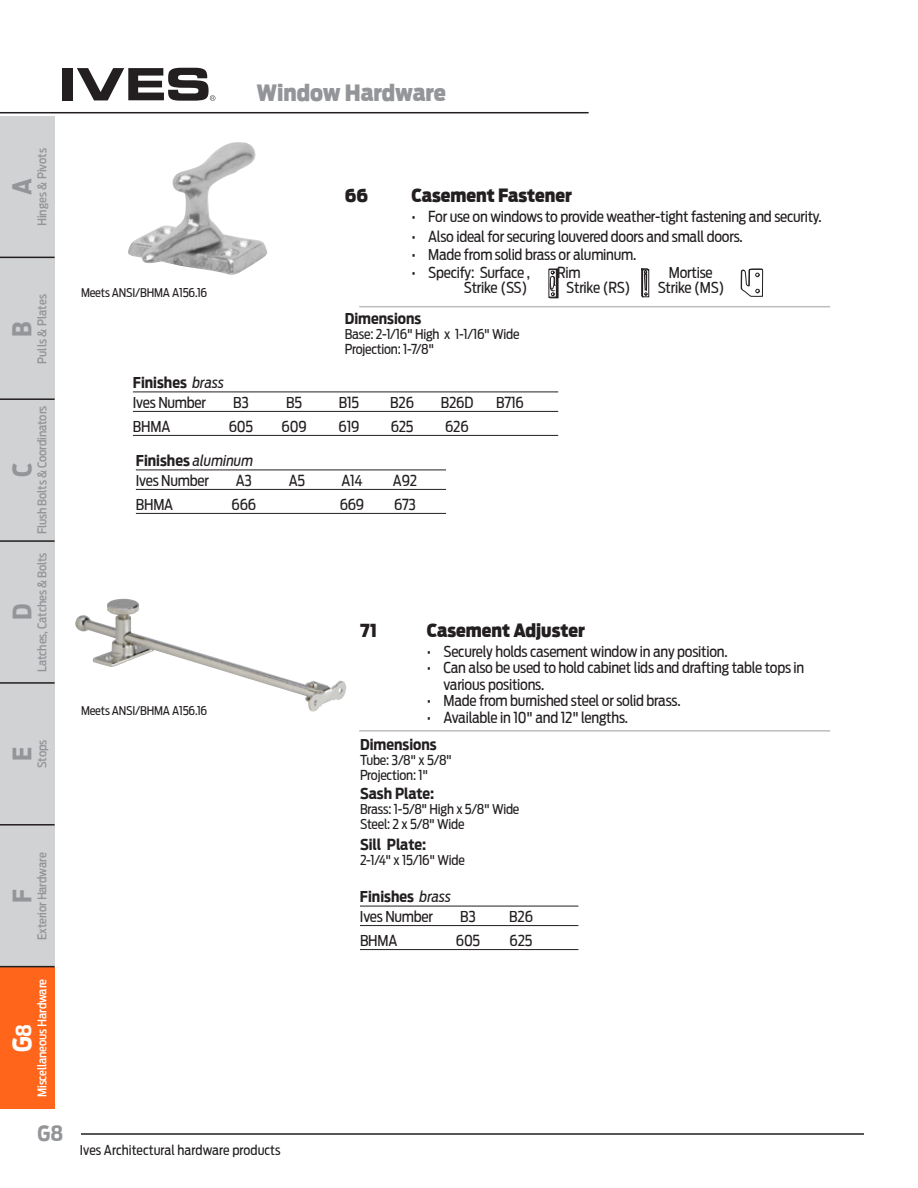
<style>
.page{position:relative;width:918px;height:1188px;background:#fff}
.page>*{position:absolute;margin:0;border:0;box-sizing:border-box;transform-origin:0 0}
.t1{font:700 25.5px "Antenna Cond";color:#939598}
.t2{font:700 25.5px "Antenna Cond";color:#fff}
.t3{font:900 22.5px "Antenna Cond";color:#939598}
.t4{font:700 21px "Antenna Cond";color:#939598}
.t5{font:900 18px "Antenna Cond";color:#231f20}
.t6{font:15px/19.5px "Antenna Cond";letter-spacing:-.015em;color:#231f20}
.t7{font:700 15px "Antenna Cond";color:#231f20}
.t8{font:13.5px/15px "Antenna Cond";letter-spacing:-.015em;color:#231f20}
.t9{font:500 12px "Antenna Cond";letter-spacing:-.015em;color:#939598}
.t10{font:12px "Antenna Cond";letter-spacing:-.015em;color:#231f20}
.t11{font:500 12px "Antenna Cond";letter-spacing:-.015em;color:#fff}
.s1{font-size:21px}
.s2{font-weight:700}
.s3{font-style:italic}
</style>
<div class="page">
<hr style="left:81px;top:1133px;width:783px;height:2px;background:#231f20">
<hr style="left:0;top:112px;width:589px;height:1px;background:#231f20">
<div style="left:63px;top:68px;width:10px;height:32px;background:#231f20"></div>
<svg style="left:77px;top:68px;width:138px;height:33px"></svg>
<div style="left:0;top:116px;width:55px;height:993px;background:#d1d2d4"></div>
<div style="left:0;top:967px;width:55px;height:142px;background:#ff661c"></div>
<hr style="left:0;top:257px;width:55px;height:1px;background:#231f20">
<hr style="left:0;top:682px;width:55px;height:2px;background:#231f20">
<hr style="left:0;top:966px;width:55px;height:1px;background:#231f20">
<hr style="left:0;top:398px;width:55px;height:2px;background:#231f20">
<hr style="left:0;top:540px;width:55px;height:2px;background:#231f20">
<hr style="left:0;top:824px;width:55px;height:2px;background:#231f20">
<hr style="left:359px;top:306px;width:471px;height:1px;background:#bcbdc0">
<img style="left:128px;top:142px;width:139px;height:133px">
<hr style="left:133px;top:392px;width:425px;height:1px;background:#231f20">
<hr style="left:133px;top:411px;width:425px;height:1px;background:#231f20">
<hr style="left:133px;top:435px;width:425px;height:1px;background:#231f20">
<hr style="left:136px;top:470px;width:310px;height:1px;background:#231f20">
<hr style="left:136px;top:489px;width:310px;height:1px;background:#231f20">
<hr style="left:136px;top:513px;width:310px;height:1px;background:#231f20">
<hr style="left:359px;top:730px;width:471px;height:2px;background:#bcbdc0">
<img style="left:75px;top:599px;width:258px;height:112px">
<hr style="left:360px;top:906px;width:218px;height:1px;background:#231f20">
<hr style="left:360px;top:925px;width:218px;height:1px;background:#231f20">
<hr style="left:360px;top:949px;width:218px;height:1px;background:#231f20">
<svg style="left:549px;top:269px;width:9px;height:29px"></svg>
<svg style="left:641px;top:269px;width:122px;height:28px"></svg>
<h2 class="t3" style="left:256px;top:79px;width:191px">Window Hardware</h2>
<p class="t9" style="left:35px;top:226px;width:80px;rotate:-90deg">Hinges &amp; Pivots</p>
<h1 class="t1" style="left:7px;top:195px;width:18px;rotate:-90deg">A</h1>
<p class="t9" style="left:35px;top:364px;width:71px;rotate:-90deg">Pulls &amp; Plates</p>
<h1 class="t1" style="left:7px;top:337px;width:17px;rotate:-90deg">B</h1>
<p class="t9" style="left:35px;top:534px;width:130px;rotate:-90deg">Flush Bolts &amp; Coordinators</p>
<h1 class="t1" style="left:7px;top:477px;width:16px;rotate:-90deg">C</h1>
<p class="t9" style="left:35px;top:672px;width:120px;rotate:-90deg">Latches, Catches &amp; Bolts</p>
<h1 class="t1" style="left:7px;top:620px;width:18px;rotate:-90deg">D</h1>
<h1 class="t1" style="left:7px;top:761px;width:16px;rotate:-90deg">E</h1>
<p class="t9" style="left:35px;top:768px;width:30px;rotate:-90deg">Stops</p>
<p class="t9" style="left:35px;top:940px;width:89px;rotate:-90deg">Exterior Hardware</p>
<h1 class="t1" style="left:7px;top:903px;width:15px;rotate:-90deg">F</h1>
<p class="t11" style="left:35px;top:1097px;width:120px;rotate:-90deg">Miscellaneous Hardware</p>
<h1 class="t2" style="left:7px;top:1052px;width:30px;rotate:-90deg">G<span class="s1">8</span></h1>
<h3 class="t4" style="left:38px;top:1121px;width:27px">G8</h3>
<p class="t10" style="left:81px;top:286px;width:128px">Meets ANSI/BHMA A156.16</p>
<p class="t6" style="left:133px;top:373px;width:93px"><span class="s2">Finishes</span> <span class="s3">brass<br></span>Ives Number</p>
<p class="t5" style="left:345px;top:185px;width:25px">66</p>
<p class="t5" style="left:412px;top:185px;width:162px">Casement Fastener</p>
<p class="t6" style="left:412px;top:207px;width:412px">• For use on windows to provide weather-tight fastening and security.</p>
<p class="t6" style="left:412px;top:227px;width:333px">• Also ideal for securing louvered doors and small doors.</p>
<p class="t6" style="left:412px;top:245px;width:226px">• Made from solid brass or aluminum.</p>
<p class="t6" style="left:412px;top:263px;width:120px">• Specify: Surface ,</p>
<p class="t6" style="left:557px;top:263px;width:25px">Rim</p>
<p class="t6" style="left:669px;top:263px;width:45px">Mortise</p>
<p class="t6" style="left:464px;top:278px;width:65px">Strike (SS)</p>
<p class="t6" style="left:566px;top:278px;width:66px">Strike (RS)</p>
<p class="t6" style="left:658px;top:278px;width:68px">Strike (MS)</p>
<p class="t7" style="left:345px;top:310px;width:78px">Dimensions</p>
<p class="t8" style="left:345px;top:327px;width:176px">Base: 2-1/16" High x 1-1/16" Wide<br>Projection: 1-7/8"</p>
<p class="t6" style="left:233px;top:392px;width:17px">B3</p>
<p class="t6" style="left:286px;top:392px;width:18px">B5</p>
<p class="t6" style="left:339px;top:392px;width:22px">B15</p>
<p class="t6" style="left:390px;top:392px;width:25px">B26</p>
<p class="t6" style="left:441px;top:392px;width:34px">B26D</p>
<p class="t6" style="left:496px;top:392px;width:29px">B716</p>
<p class="t6" style="left:133px;top:416px;width:39px">BHMA</p>
<p class="t6" style="left:229px;top:416px;width:26px">605</p>
<p class="t6" style="left:282px;top:416px;width:27px">609</p>
<p class="t6" style="left:339px;top:416px;width:22px">619</p>
<p class="t6" style="left:391px;top:416px;width:24px">625</p>
<p class="t6" style="left:445px;top:416px;width:25px">626</p>
<p class="t6" style="left:136px;top:451px;width:119px"><span class="s2">Finishes</span> <span class="s3">aluminum<br></span>Ives Number</p>
<p class="t6" style="left:236px;top:470px;width:18px">A3</p>
<p class="t6" style="left:289px;top:470px;width:18px">A5</p>
<p class="t6" style="left:341px;top:470px;width:23px">A14</p>
<p class="t6" style="left:393px;top:470px;width:26px">A92</p>
<p class="t6" style="left:136px;top:494px;width:39px">BHMA</p>
<p class="t6" style="left:232px;top:494px;width:26px">666</p>
<p class="t6" style="left:340px;top:494px;width:26px">669</p>
<p class="t6" style="left:394px;top:494px;width:23px">673</p>
<p class="t10" style="left:81px;top:704px;width:128px">Meets ANSI/BHMA A156.16</p>
<p class="t8" style="left:80px;top:1143px;width:202px">Ives Architectural hardware products</p>
<p class="t5" style="left:360px;top:620px;width:18px">71</p>
<p class="t5" style="left:427px;top:620px;width:160px">Casement Adjuster</p>
<p class="t6" style="left:427px;top:641px;width:302px">• Securely holds casement window in any position.</p>
<p class="t6" style="left:444px;top:659px;width:362px;line-height:16.5px;text-indent:-17px">• Can also be used to hold cabinet lids and drafting table tops in various positions.</p>
<p class="t6" style="left:427px;top:691px;width:255px">• Made from burnished steel or solid brass.</p>
<p class="t6" style="left:427px;top:707px;width:203px">• Available in 10" and 12" lengths.</p>
<p class="t7" style="left:360px;top:735px;width:78px">Dimensions</p>
<p class="t8" style="left:360px;top:752px;width:93px">Tube: 3/8" x 5/8"<br>Projection: 1"</p>
<p class="t7" style="left:360px;top:785px;width:76px">Sash Plate:</p>
<p class="t8" style="left:360px;top:802px;width:161px">Brass: 1-5/8" High x 5/8" Wide<br>Steel: 2 x 5/8" Wide</p>
<p class="t7" style="left:360px;top:836px;width:68px">Sill Plate:</p>
<p class="t8" style="left:360px;top:853px;width:106px">2-1/4" x 15/16" Wide</p>
<p class="t6" style="left:360px;top:887px;width:93px"><span class="s2">Finishes</span> <span class="s3">brass<br></span>Ives Number</p>
<p class="t6" style="left:460px;top:907px;width:17px">B3</p>
<p class="t6" style="left:509px;top:907px;width:25px">B26</p>
<p class="t6" style="left:360px;top:931px;width:39px">BHMA</p>
<p class="t6" style="left:456px;top:931px;width:26px">605</p>
<p class="t6" style="left:510px;top:931px;width:24px">625</p>
</div>
